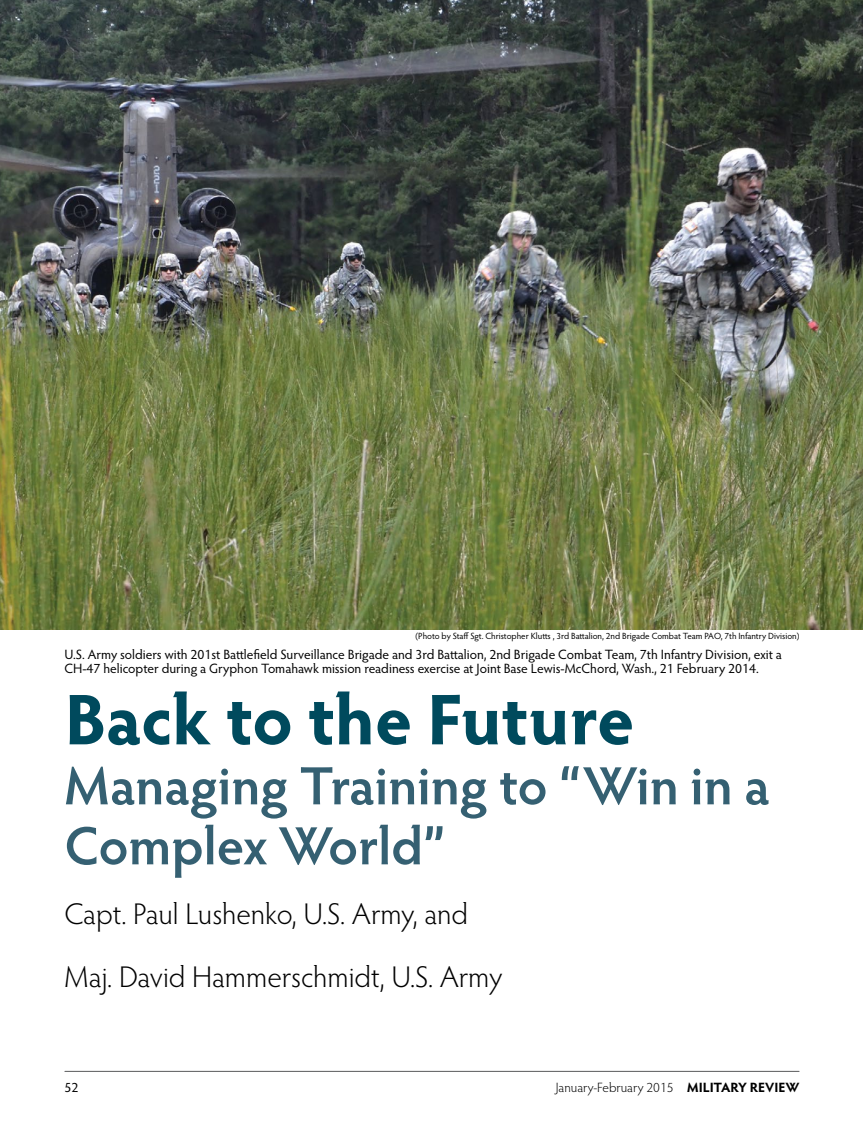
<style>
.page{position:relative;width:864px;height:1134px;background:#fff}
.page>*{position:absolute;margin:0;border:0;box-sizing:border-box;transform-origin:0 0}
.t1{font:700 72px "Hypatia Sans Pro";letter-spacing:-.01em;color:#004a5d}
.t2{font:600 54px/60px "Hypatia Sans Pro";color:#356072}
.t3{font:300 30px/63px "Hypatia Sans Pro";color:#000}
.t4{font:13.5px/15px "Hypatia Sans Pro";color:#000}
.t5{font:300 13.5px "Hypatia Sans Pro";color:#000}
.t6{font:9px "Hypatia Sans Pro";letter-spacing:-.005em;color:#000}
.s1{font-weight:700}
</style>
<div class="page">
<hr style="left:65px;top:1071px;width:734px;height:1px;background:#58595b">
<img style="left:0;top:0;width:863px;height:630px">
<p class="t6" style="left:415px;top:630px;width:386px">(Photo by Staff Sgt. Christopher Klutts , 3rd Battalion, 2nd Brigade Combat Team PAO, 7th Infantry Division)</p>
<p class="t4" style="left:64px;top:646px;width:719px">U.S. Army soldiers with 201st Battlefield Surveillance Brigade and 3rd Battalion, 2nd Brigade Combat Team, 7th Infantry Division, exit a<br>CH-47 helicopter during a Gryphon Tomahawk mission readiness exercise at Joint Base Lewis-McChord, Wash., 21 February 2014.</p>
<h1 class="t1" style="left:64px;top:669px;width:571px">Back to the Future</h1>
<h2 class="t2" style="left:64px;top:754px;width:707px">Managing Training to “Win in a<br>Complex World”</h2>
<h3 class="t3" style="left:64px;top:882px;width:439px">Capt. Paul Lushenko, U.S. Army, and<br>Maj. David Hammerschmidt, U.S. Army</h3>
<p class="t4" style="left:64px;top:1079px;width:15px">52</p>
<p class="t5" style="left:556px;top:1079px;width:245px">January-February 2015 <span class="s1">MILITARY REVIEW</span></p>
</div>
